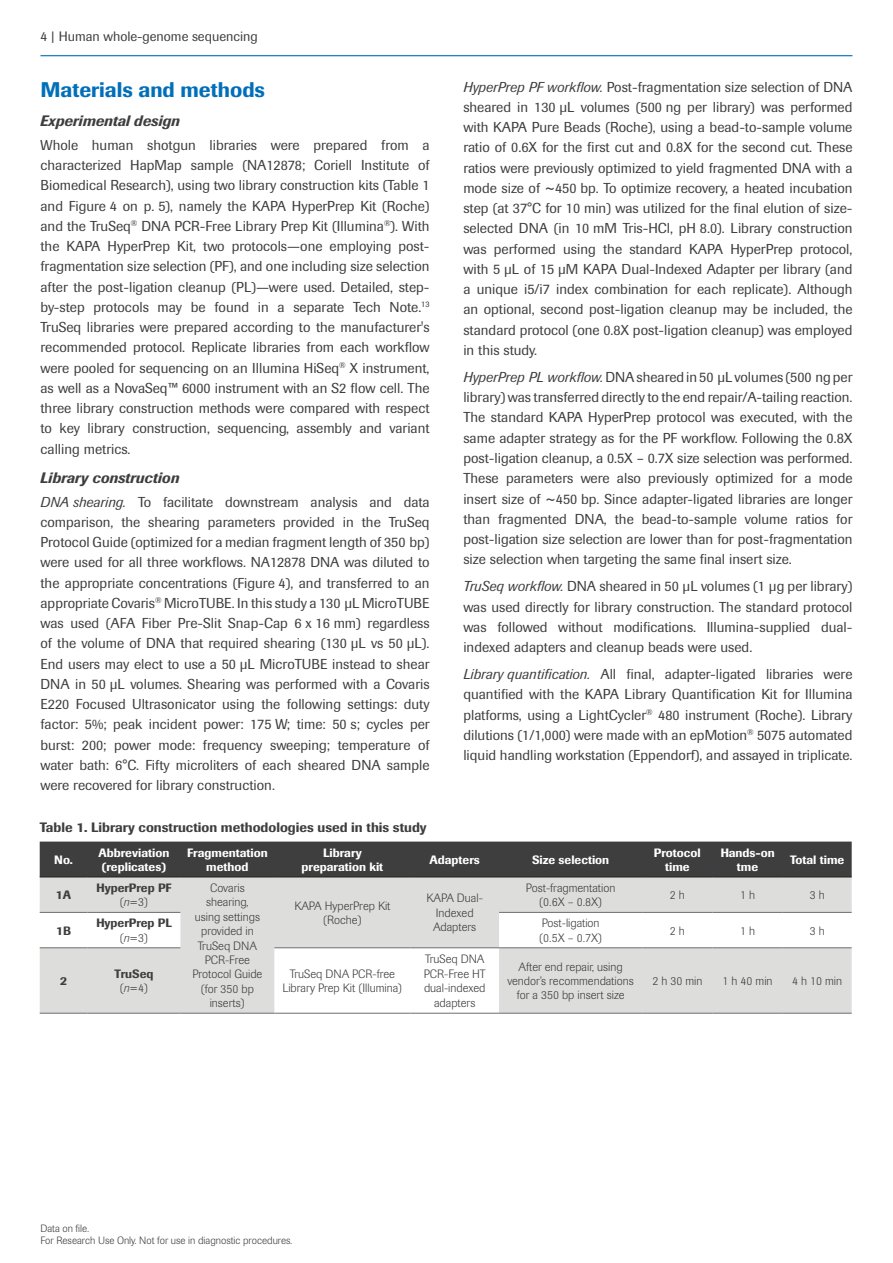
<style>
.page{position:relative;width:893px;height:1263px;background:#fff}
.page>*{position:absolute;margin:0;border:0;box-sizing:border-box;transform-origin:0 0}
.Feature_Headline{font:500 21px "Imago Pro";color:#006fba}
.Feature_Subhead{font:italic 500 15px "Imago Pro";color:#3e3e3f}
.Body_Text{font:14.25px/20.2px "Imago Pro";color:#3e3e3f;text-align:justify}
.Table_title{font:500 13.5px "Imago Pro";color:#3e3e3f}
.t1{font:13.5px "Imago Pro";color:#3e3e3f}
.Data_Table_Text{font:300 12px/14.4px "Imago Pro";color:#3e3e3f;text-align:center}
.Data_Table_Header{font:500 12px/14.4px "Imago Pro";color:#fff;text-align:center}
.Data_Table_Text-2{font:500 12px/14.4px "Imago Pro";color:#3e3e3f;text-align:center}
.t2{font:300 10.5px/12.6px "Imago Pro";color:#3e3e3f}
.s1{font-style:italic}
.s2{font-weight:300}
.s3{font-weight:300;font-style:italic}
</style>
<div class="page">
<hr style="left:40px;top:55px;width:812px;height:1px;background:#006fba">
<div style="left:40px;top:841px;width:812px;height:36px;background:#3e3e3f"></div>
<svg style="left:40px;top:878px;width:812px;height:135px;fill:#dddedc"></svg>
<hr style="left:40px;top:912px;width:48px;height:1px;background:#6c6d70">
<hr style="left:88px;top:912px;width:92px;height:1px;background:#6c6d70">
<hr style="left:499px;top:912px;width:143px;height:1px;background:#6c6d70">
<hr style="left:642px;top:912px;width:70px;height:1px;background:#6c6d70">
<hr style="left:712px;top:912px;width:71px;height:1px;background:#6c6d70">
<hr style="left:783px;top:912px;width:69px;height:1px;background:#6c6d70">
<hr style="left:40px;top:947px;width:48px;height:1px;background:#6c6d70">
<hr style="left:88px;top:947px;width:92px;height:1px;background:#6c6d70">
<hr style="left:499px;top:947px;width:143px;height:1px;background:#6c6d70">
<hr style="left:642px;top:947px;width:70px;height:1px;background:#6c6d70">
<hr style="left:712px;top:947px;width:71px;height:1px;background:#6c6d70">
<hr style="left:783px;top:947px;width:69px;height:1px;background:#6c6d70">
<hr style="left:40px;top:1013px;width:48px;height:1px;background:#6c6d70">
<hr style="left:88px;top:1013px;width:92px;height:1px;background:#6c6d70">
<hr style="left:410px;top:1013px;width:89px;height:1px;background:#6c6d70">
<hr style="left:499px;top:1013px;width:143px;height:1px;background:#6c6d70">
<hr style="left:642px;top:1013px;width:70px;height:1px;background:#6c6d70">
<hr style="left:712px;top:1013px;width:71px;height:1px;background:#6c6d70">
<hr style="left:783px;top:1013px;width:69px;height:1px;background:#6c6d70">
<hr style="left:180px;top:1013px;width:94px;height:1px;background:#6c6d70">
<hr style="left:274px;top:1013px;width:136px;height:1px;background:#6c6d70">
<hr style="left:410px;top:947px;width:89px;height:1px;background:#6c6d70">
<hr style="left:40px;top:877px;width:48px;height:1px;background:#241e1b">
<hr style="left:88px;top:877px;width:92px;height:1px;background:#241e1b">
<hr style="left:180px;top:877px;width:94px;height:1px;background:#241e1b">
<hr style="left:410px;top:877px;width:89px;height:1px;background:#241e1b">
<hr style="left:499px;top:877px;width:143px;height:1px;background:#241e1b">
<hr style="left:642px;top:877px;width:70px;height:1px;background:#241e1b">
<hr style="left:712px;top:877px;width:71px;height:1px;background:#241e1b">
<hr style="left:783px;top:877px;width:69px;height:1px;background:#241e1b">
<hr style="left:274px;top:877px;width:136px;height:1px;background:#241e1b">
<hr style="left:274px;top:947px;width:136px;height:1px;background:#6c6d70">
<p class="t1" style="left:40px;top:27px;width:219px">4 | Human whole-genome sequencing</p>
<p class="Feature_Headline" style="left:41px;top:76px;width:226px">Materials and methods</p>
<p class="Feature_Subhead" style="left:41px;top:111px;width:141px">Experimental design</p>
<p class="Body_Text" style="left:41px;top:135px;width:391px">Whole human shotgun libraries were prepared from a characterized HapMap sample (NA12878; Coriell Institute of Biomedical Research), using two library construction kits (Table 1 and Figure 4 on p. 5), namely the KAPA HyperPrep Kit (Roche) and the TruSeq<sup>®</sup> DNA PCR-Free Library Prep Kit (Illumina<sup>®</sup>). With the KAPA HyperPrep Kit, two protocols—one employing post&shy;fragmentation size selection (PF), and one including size selection after the post-ligation cleanup (PL)—were used. Detailed, step&shy;by-step protocols may be found in a separate Tech Note.<sup>13<br></sup>TruSeq libraries were prepared according to the manufacturer's recommended protocol. Replicate libraries from each workflow were pooled for sequencing on an Illumina HiSeq<sup>®</sup> X instrument, as well as a NovaSeq™ 6000 instrument with an S2 flow cell. The three library construction methods were compared with respect to key library construction, sequencing, assembly and variant calling metrics.</p>
<p class="Feature_Subhead" style="left:41px;top:468px;width:141px">Library construction</p>
<p class="Body_Text" style="left:41px;top:491px;width:391px"><span class="s1">DNA shearing.</span> To facilitate downstream analysis and data comparison, the shearing parameters provided in the TruSeq Protocol Guide (optimized for a median fragment length of 350 bp) were used for all three workflows. NA12878 DNA was diluted to the appropriate concentrations (Figure 4), and transferred to an appropriate Covaris<sup>®</sup> MicroTUBE. In this study a 130 μL MicroTUBE was used (AFA Fiber Pre-Slit Snap-Cap 6 x 16 mm) regardless of the volume of DNA that required shearing (130 μL vs 50 μL).<br>End users may elect to use a 50 μL MicroTUBE instead to shear DNA in 50 μL volumes. Shearing was performed with a Covaris E220 Focused Ultrasonicator using the following settings: duty factor: 5%; peak incident power: 175 W; time: 50 s; cycles per burst: 200; power mode: frequency sweeping; temperature of water bath: 6°C. Fifty microliters of each sheared DNA sample were recovered for library construction.</p>
<p class="Body_Text" style="left:463px;top:76px;width:391px"><span class="s1">HyperPrep PF workflow.</span> Post-fragmentation size selection of DNA sheared in 130 μL volumes (500 ng per library) was performed with KAPA Pure Beads (Roche), using a bead-to-sample volume ratio of 0.6X for the first cut and 0.8X for the second cut. These ratios were previously optimized to yield fragmented DNA with a mode size of ~450 bp. To optimize recovery, a heated incubation step (at 37°C for 10 min) was utilized for the final elution of size&shy;selected DNA (in 10 mM Tris-HCl, pH 8.0). Library construction was performed using the standard KAPA HyperPrep protocol, with 5 μL of 15 μM KAPA Dual-Indexed Adapter per library (and a unique i5/i7 index combination for each replicate). Although an optional, second post-ligation cleanup may be included, the standard protocol (one 0.8X post-ligation cleanup) was employed in this study.</p>
<p class="Body_Text" style="left:463px;top:367px;width:391px"><span class="s1">HyperPrep PL workflow.</span> DNA sheared in 50 μL volumes (500 ng per library) was transferred directly to the end repair/A-tailing reaction.<br>The standard KAPA HyperPrep protocol was executed, with the same adapter strategy as for the PF workflow. Following the 0.8X post-ligation cleanup, a 0.5X – 0.7X size selection was performed.<br>These parameters were also previously optimized for a mode insert size of ~450 bp. Since adapter-ligated libraries are longer than fragmented DNA, the bead-to-sample volume ratios for post-ligation size selection are lower than for post-fragmentation size selection when targeting the same final insert size.</p>
<p class="Body_Text" style="left:463px;top:576px;width:391px"><span class="s1">TruSeq workflow.</span> DNA sheared in 50 μL volumes (1 µg per library) was used directly for library construction. The standard protocol was followed without modifications. Illumina-supplied dual&shy;indexed adapters and cleanup beads were used.</p>
<p class="Body_Text" style="left:463px;top:664px;width:391px"><span class="s1">Library quantification.</span> All final, adapter-ligated libraries were quantified with the KAPA Library Quantification Kit for Illumina platforms, using a LightCycler<sup>®</sup> 480 instrument (Roche). Library dilutions (1/1,000) were made with an epMotion<sup>®</sup> 5075 automated liquid handling workstation (Eppendorf), and assayed in triplicate.</p>
<p class="Table_title" style="left:40px;top:818px;width:388px">Table 1. Library construction methodologies used in this study</p>
<p class="Data_Table_Header" style="left:54px;top:852px;width:20px">No.</p>
<p class="Data_Table_Header" style="left:99px;top:845px;width:72px;text-align:left">Abbreviation (replicates)</p>
<p class="Data_Table_Header" style="left:187px;top:845px;width:82px">Fragmentation method</p>
<p class="Data_Table_Header" style="left:302px;top:845px;width:83px">Library preparation kit</p>
<p class="Data_Table_Header" style="left:430px;top:852px;width:52px">Adapters</p>
<p class="Data_Table_Header" style="left:532px;top:852px;width:79px">Size selection</p>
<p class="Data_Table_Header" style="left:654px;top:845px;width:48px">Protocol time</p>
<p class="Data_Table_Header" style="left:720px;top:845px;width:56px">Hands-on tme</p>
<p class="Data_Table_Header" style="left:790px;top:852px;width:56px">Total time</p>
<p class="Data_Table_Text-2" style="left:56px;top:888px;width:17px">1A</p>
<p class="Data_Table_Text-2" style="left:96px;top:880px;width:77px">HyperPrep PF <span class="s2">(</span><span class="s3">n</span><span class="s2">=3)</span></p>
<p class="Data_Table_Text" style="left:192px;top:880px;width:71px">Covaris shearing, using settings provided in<br>TruSeq DNA<br>PCR-Free<br>Protocol Guide (for 350 bp inserts)</p>
<p class="Data_Table_Text" style="left:294px;top:898px;width:98px">KAPA HyperPrep Kit (Roche)</p>
<p class="Data_Table_Text" style="left:427px;top:891px;width:58px">KAPA Dual-<br>Indexed<br>Adapters</p>
<p class="Data_Table_Text" style="left:526px;top:880px;width:91px">Post-fragmentation (0.6X – 0.8X)</p>
<p class="Data_Table_Text" style="left:670px;top:888px;width:16px">2h</p>
<p class="Data_Table_Text" style="left:740px;top:888px;width:16px">1h</p>
<p class="Data_Table_Text" style="left:810px;top:888px;width:16px">3h</p>
<p class="Data_Table_Text-2" style="left:56px;top:923px;width:16px">1B</p>
<p class="Data_Table_Text-2" style="left:96px;top:916px;width:77px">HyperPrep PL <span class="s2">(</span><span class="s3">n</span><span class="s2">=3)</span></p>
<p class="Data_Table_Text" style="left:539px;top:916px;width:65px;text-align:left">Post-ligation (0.5X – 0.7X)</p>
<p class="Data_Table_Text" style="left:670px;top:923px;width:16px">2h</p>
<p class="Data_Table_Text" style="left:740px;top:923px;width:16px">1h</p>
<p class="Data_Table_Text" style="left:810px;top:923px;width:16px">3h</p>
<p class="Data_Table_Text-2" style="left:60px;top:973px;width:8px">2</p>
<p class="Data_Table_Text-2" style="left:114px;top:966px;width:41px">TruSeq <span class="s2">(</span><span class="s3">n</span><span class="s2">=4)</span></p>
<p class="Data_Table_Text" style="left:282px;top:966px;width:122px">TruSeq DNA PCR-free<br>Library Prep Kit (Illumina)</p>
<p class="Data_Table_Text" style="left:424px;top:952px;width:63px">TruSeq DNA<br>PCR-Free HT dual-indexed adapters</p>
<p class="Data_Table_Text" style="left:507px;top:959px;width:128px">After end repair, using vendor’s recommendations for a 350 bp insert size</p>
<p class="Data_Table_Text" style="left:652px;top:973px;width:51px">2 h 30 min</p>
<p class="Data_Table_Text" style="left:723px;top:973px;width:51px">1 h 40 min</p>
<p class="Data_Table_Text" style="left:792px;top:973px;width:51px">4 h 10 min</p>
<p class="t2" style="left:41px;top:1221px;width:253px">Data on file.<br>For Research Use Only. Not for use in diagnostic procedures.</p>
</div>
